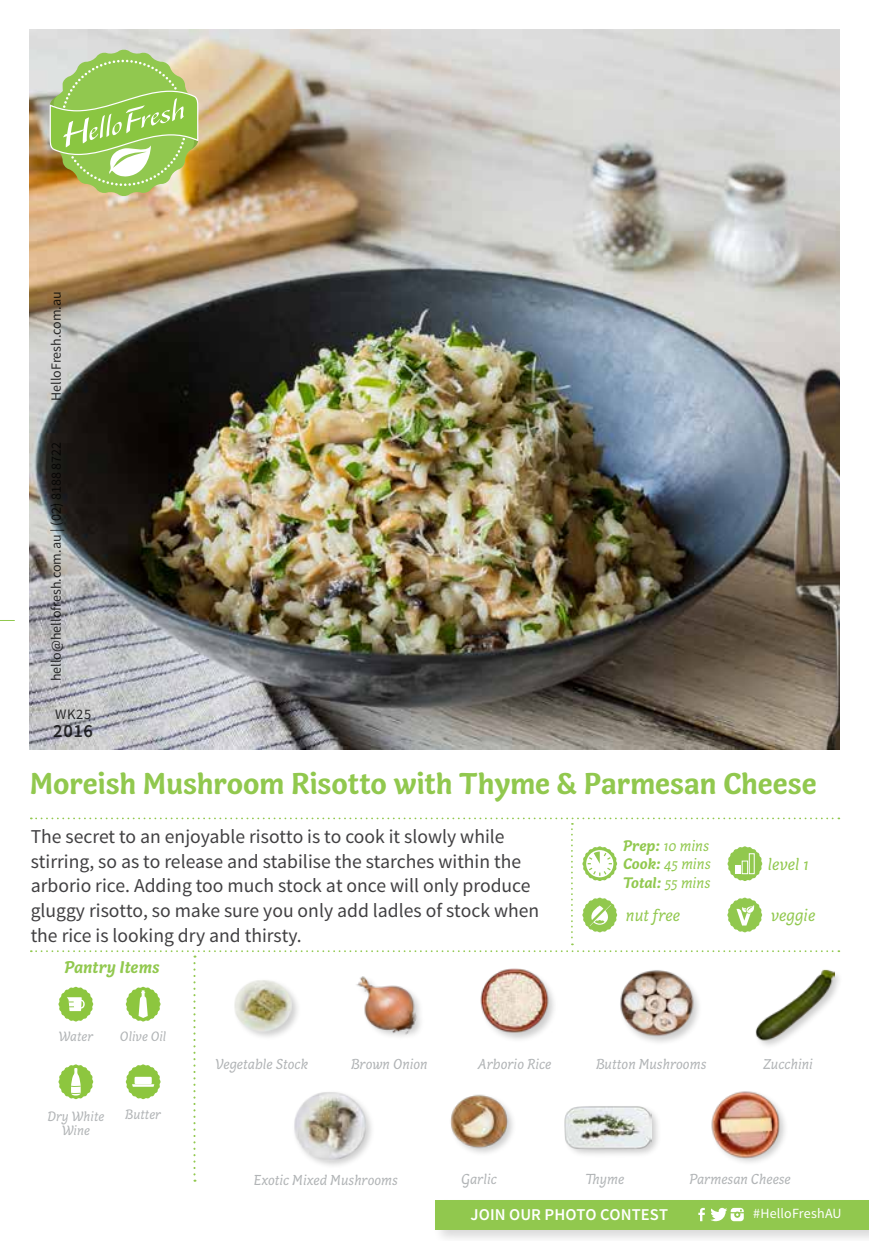
<style>
.page{position:relative;width:869px;height:1241px;background:#fff}
.page>*{position:absolute;margin:0;border:0;box-sizing:border-box;transform-origin:0 0}
.t1{font:700 30.97px "Capucine Basic";letter-spacing:-.005em;color:#91c84e}
.t2{font:19.6px/24.5px "Source Sans Pro";color:#414042}
.t3{font:600 18.55px "Source Sans Pro";color:#000}
.t4{font:italic 17.5px "Capucine Basic";color:#91c84e}
.t5{font:italic 700 17.5px "Capucine Basic";color:#91c84e}
.t6{font:600 16.45px "Source Sans Pro";letter-spacing:.005em;color:#fff}
.t7{font:italic 15.75px/18.9px "Capucine Basic";color:#91c84e;text-align:justify}
.t8{font:italic 14.88px "Capucine Basic";color:#b1b4b6}
.t9{font:14.53px "Source Sans Pro";color:#000}
.t10{font:14px "Source Sans Pro";color:#000}
.t11{font:italic 14px/14.5px "Capucine Basic";color:#b1b4b6;text-align:center}
.t12{font:14px "Source Sans Pro";letter-spacing:.01em;color:#fff}
.s1{font-weight:700}
</style>
<div class="page">
<img style="left:30px;top:30px;width:808px;height:719px">
<svg style="left:0;top:620px;width:14px;height:1px"></svg>
<svg style="left:50px;top:50px;width:148px;height:146px;background:#abca6e"></svg>
<div style="left:432px;top:1197px;width:436px;height:43px;background:#000;opacity:.15"></div>
<div style="left:435px;top:1199px;width:433px;height:29px;background:#91c84e"></div>
<svg style="left:698px;top:1207px;width:6px;height:13px"></svg>
<svg style="left:710px;top:1207px;width:33px;height:13px"></svg>
<svg style="left:31px;top:817px;width:808px;height:364px"></svg>
<p class="t10" style="left:47px;top:401px;width:111px;rotate:-90deg">HelloFresh.com.au</p>
<p class="t10" style="left:47px;top:681px;width:241px;rotate:-90deg">hello@hellofresh.com.au | (02) 8188 8722</p>
<p class="t9" style="left:55px;top:705px;width:38px">WK25</p>
<p class="t3" style="left:53px;top:719px;width:41px">2016</p>
<h1 class="t1" style="left:30px;top:759px;width:788px">Moreish Mushroom Risotto with Thyme &amp; Parmesan Cheese</h1>
<p class="t7" style="left:623px;top:836px;width:89px"><span class="s1">Prep:</span> 10 mins <span class="s1">Cook:</span> 45 mins <span class="s1">Total:</span> 55 mins</p>
<p class="t2" style="left:31px;top:824px;width:510px">The secret to an enjoyable risotto is to cook it slowly while stirring, so as to release and stabilise the starches within the arborio rice. Adding too much stock at once will only produce gluggy risotto, so make sure you only add ladles of stock when the rice is looking dry and thirsty.</p>
<p class="t4" style="left:767px;top:851px;width:42px">level 1</p>
<p class="t4" style="left:625px;top:902px;width:56px">nut free</p>
<p class="t4" style="left:770px;top:902px;width:46px">veggie</p>
<p class="t5" style="left:64px;top:954px;width:97px">Pantry Items</p>
<p class="t11" style="left:58px;top:1029px;width:36px">Water</p>
<p class="t11" style="left:120px;top:1029px;width:48px">Olive Oil</p>
<p class="t11" style="left:47px;top:1109px;width:58px">Dry White<br>Wine</p>
<p class="t11" style="left:125px;top:1108px;width:37px">Butter</p>
<p class="t8" style="left:215px;top:1053px;width:95px">Vegetable Stock</p>
<p class="t8" style="left:351px;top:1052px;width:78px">Brown Onion</p>
<p class="t8" style="left:477px;top:1053px;width:75px">Arborio Rice</p>
<p class="t8" style="left:595px;top:1053px;width:112px">Button Mushrooms</p>
<p class="t8" style="left:762px;top:1053px;width:52px">Zucchini</p>
<p class="t8" style="left:254px;top:1169px;width:146px">Exotic Mixed Mushrooms</p>
<p class="t8" style="left:461px;top:1168px;width:37px">Garlic</p>
<p class="t8" style="left:585px;top:1168px;width:40px">Thyme</p>
<p class="t8" style="left:689px;top:1168px;width:103px">Parmesan Cheese</p>
<p class="t6" style="left:470px;top:1203px;width:199px">JOIN OUR PHOTO CONTEST</p>
<p class="t12" style="left:753px;top:1204px;width:90px">#HelloFreshAU</p>
</div>
